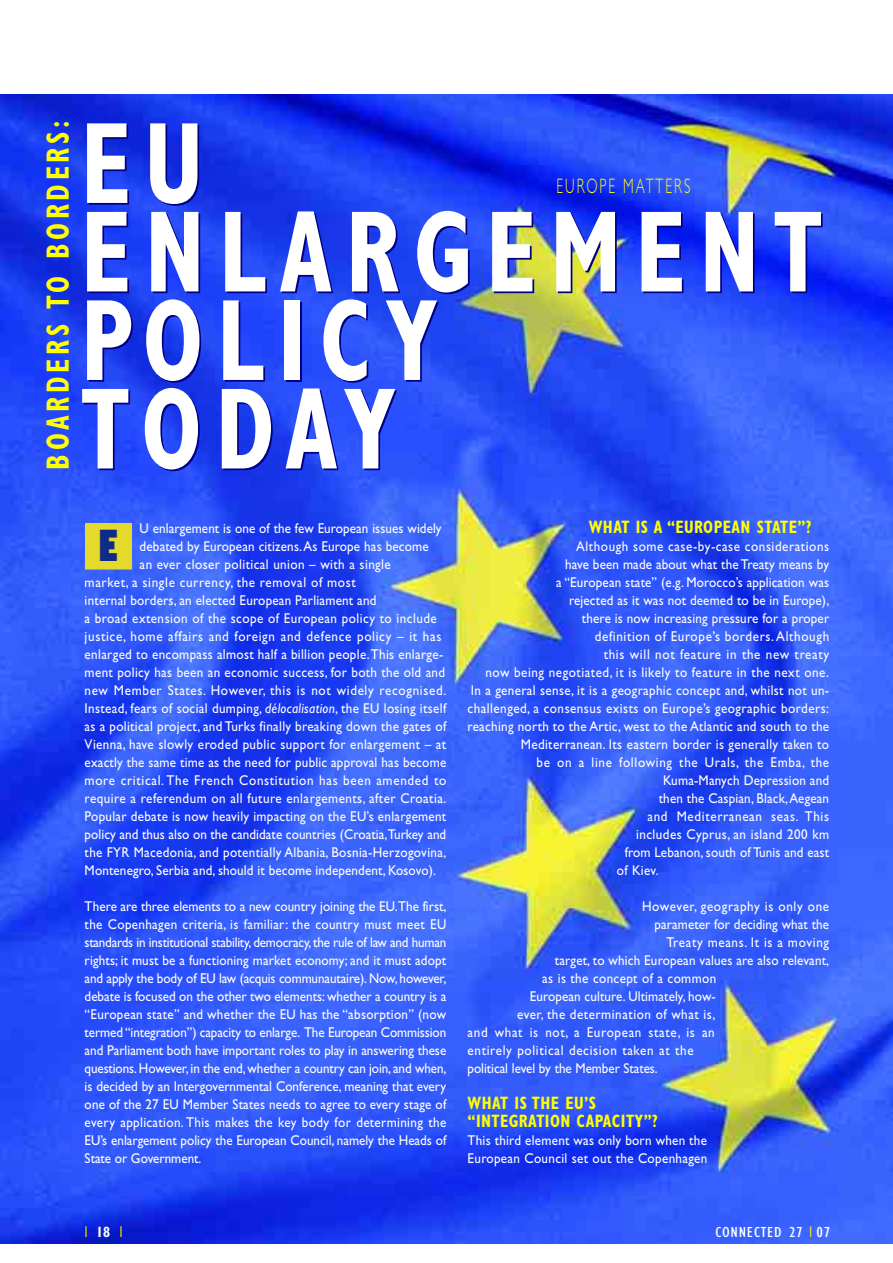
<style>
.page{position:relative;width:893px;height:1263px;background:#fff}
.page>*{position:absolute;margin:0;border:0;box-sizing:border-box;transform-origin:0 0}
.t1{font:700 condensed 116.4px/88.5px "Gill Sans";letter-spacing:.135em;color:#fff;scale:.85 1}
.t2{font:800 condensed 42px "Gill Sans";color:#0e2b88;scale:.95 1}
.t3{font:700 condensed 32.25px "Gill Sans";letter-spacing:.135em;color:#ff0;scale:.85 1}
.t4{font:300 21px "Gill Sans";letter-spacing:.15em;color:#ff0;scale:.65 1}
.t5{font:700 condensed 18px/18px "Gill Sans";letter-spacing:.025em;color:#ff0;scale:.9 1}
.t6{font:300 15.75px "Gill Sans";color:#ff0;scale:1.2 1}
.t7{font:condensed 15px "Gill Sans";letter-spacing:.035em;color:#fff;scale:1.2 1}
.t8{font:14.25px/18px "Gill Sans";letter-spacing:.025em;color:#fff;text-align:justify;scale:.92 1}
.t9{font:14.25px "Gill Sans";letter-spacing:.05em;color:#fff;scale:.92 1}
.t10{font:14.25px "Gill Sans";letter-spacing:.005em;color:#fff;scale:.92 1}
.t11{font:14.25px "Gill Sans";letter-spacing:-.005em;color:#fff;scale:.92 1}
.s1{font-style:italic}
.s2{font-weight:700;font-stretch:condensed;font-size:15px;color:#fff}
.s3{font-weight:300;font-stretch:normal;font-size:15.75px;color:#ff0}
</style>
<div class="page">
<img style="left:0;top:94px;width:893px;height:1149px">
<div style="left:85px;top:523px;width:46px;height:46px;background:#e3da2c"></div>
<h3 class="t3" style="left:46px;top:470px;width:413px;rotate:-90deg">BOARDERS TO BORDERS:</h3>
<h1 class="t1" style="left:81px;top:130px;width:874px">EU<br>ENLARGEMENT<br>POLICY</h1>
<h3 class="t4" style="left:556px;top:178px;width:208px">EUROPE MATTERS</h3>
<h1 class="t1" style="left:81px;top:396px;width:373px">TODAY</h1>
<p class="t10" style="left:140px;top:523px;width:330px">U enlargement is one of the few European issues widely</p>
<p class="t8" style="left:140px;top:539px;width:316px">debated by European citizens.As Europe has become</p>
<p class="t8" style="left:140px;top:557px;width:275px">an ever closer political union – with a single</p>
<p class="t9" style="left:85px;top:577px;width:296px">market, a single currency, the removal of most</p>
<p class="t8" style="left:85px;top:593px;width:319px">internal borders, an elected European Parliament and</p>
<p class="t8" style="left:85px;top:611px;width:384px">a broad extension of the scope of European policy to include</p>
<p class="t9" style="left:85px;top:631px;width:389px">justice, home affairs and foreign and defence policy – it has</p>
<p class="t8" style="left:85px;top:647px;width:391px">enlarged to encompass almost half a billion people.This enlarge-</p>
<p class="t8" style="left:85px;top:665px;width:393px">ment policy has been an economic success, for both the old and</p>
<p class="t9" style="left:85px;top:685px;width:395px">new Member States. However, this is not widely recognised.</p>
<p class="t8" style="left:85px;top:701px;width:395px">Instead, fears of social dumping, <span class="s1">délocalisation</span>, the EU losing itself</p>
<p class="t8" style="left:85px;top:719px;width:395px">as a political project, and Turks finally breaking down the gates of</p>
<p class="t8" style="left:85px;top:737px;width:395px">Vienna, have slowly eroded public support for enlargement – at</p>
<p class="t8" style="left:85px;top:755px;width:395px">exactly the same time as the need for public approval has become</p>
<p class="t9" style="left:85px;top:775px;width:395px">more critical. The French Constitution has been amended to</p>
<p class="t8" style="left:85px;top:791px;width:395px">require a referendum on all future enlargements, after Croatia.</p>
<p class="t8" style="left:85px;top:809px;width:395px">Popular debate is now heavily impacting on the EU’s enlargement</p>
<p class="t10" style="left:85px;top:829px;width:395px">policy and thus also on the candidate countries (Croatia,Turkey and</p>
<p class="t8" style="left:85px;top:845px;width:395px">the FYR Macedonia, and potentially Albania, Bosnia-Herzogovina,</p>
<p class="t8" style="left:85px;top:863px;width:383px">Montenegro, Serbia and, should it become independent, Kosovo).</p>
<p class="t8" style="left:85px;top:899px;width:395px">There are three elements to a new country joining the EU.The first, the Copenhagen criteria, is familiar: the country must meet EU standards in institutional stability, democracy, the rule of law and human rights; it must be a functioning market economy; and it must adopt and apply the body of EU law (acquis communautaire). Now, however, debate is focused on the other two elements: whether a country is a “European state” and whether the EU has the “absorption” (now termed “integration”) capacity to enlarge. The European Commission and Parliament both have important roles to play in answering these questions. However, in the end, whether a country can join, and when, is decided by an Intergovernmental Conference, meaning that every one of the 27 EU Member States needs to agree to every stage of every application. This makes the key body for determining the EU’s enlargement policy the European Council, namely the Heads of State or Government.</p>
<h2 class="t2" style="left:98px;top:528px;width:22px">E</h2>
<p class="t5" style="left:589px;top:520px;width:249px">WHAT IS A “EUROPEAN STATE”?</p>
<p class="t8" style="left:576px;top:539px;width:276px">Although some case-by-case considerations</p>
<p class="t8" style="left:565px;top:557px;width:288px">have been made about what the Treaty means by</p>
<p class="t8" style="left:556px;top:575px;width:298px">a “European state” (e.g. Morocco’s application was</p>
<p class="t8" style="left:569px;top:593px;width:284px">rejected as it was not deemed to be in Europe),</p>
<p class="t8" style="left:582px;top:611px;width:270px">there is now increasing pressure for a proper</p>
<p class="t9" style="left:595px;top:631px;width:256px">definition of Europe’s borders. Although</p>
<p class="t9" style="left:604px;top:649px;width:247px">this will not feature in the new treaty</p>
<p class="t8" style="left:485px;top:665px;width:375px">now being negotiated, it is likely to feature in the next one.</p>
<p class="t8" style="left:471px;top:683px;width:391px">In a general sense, it is a geographic concept and, whilst not un-</p>
<p class="t8" style="left:468px;top:701px;width:395px">challenged, a consensus exists on Europe’s geographic borders:</p>
<p class="t8" style="left:468px;top:719px;width:395px">reaching north to the Artic, west to the Atlantic and south to the</p>
<p class="t8" style="left:521px;top:737px;width:337px">Mediterranean. Its eastern border is generally taken to</p>
<p class="t9" style="left:537px;top:757px;width:319px">be on a line following the Urals, the Emba, the</p>
<p class="t8" style="left:663px;top:773px;width:182px">Kuma-Manych Depression and</p>
<p class="t8" style="left:659px;top:791px;width:187px">then the Caspian, Black,Aegean</p>
<p class="t9" style="left:647px;top:811px;width:199px">and Mediterranean seas. This</p>
<p class="t8" style="left:636px;top:827px;width:211px">includes Cyprus, an island 200 km</p>
<p class="t8" style="left:625px;top:845px;width:224px">from Lebanon, south of Tunis and east</p>
<p class="t8" style="left:617px;top:863px;width:47px">of Kiev.</p>
<p class="t9" style="left:642px;top:901px;width:205px">However, geography is only one</p>
<p class="t10" style="left:655px;top:919px;width:191px">parameter for deciding what the</p>
<p class="t9" style="left:666px;top:937px;width:178px">Treaty means. It is a moving</p>
<p class="t8" style="left:555px;top:953px;width:300px">target, to which European values are also relevant,</p>
<p class="t8" style="left:542px;top:971px;width:191px">as is the concept of a common</p>
<p class="t8" style="left:530px;top:989px;width:204px">European culture. Ultimately, how-</p>
<p class="t8" style="left:517px;top:1007px;width:217px">ever, the determination of what is,</p>
<p class="t9" style="left:468px;top:1027px;width:270px">and what is not, a European state, is an</p>
<p class="t9" style="left:468px;top:1045px;width:247px">entirely political decision taken at the</p>
<p class="t11" style="left:468px;top:1063px;width:208px">political level by the Member States.</p>
<p class="t5" style="left:468px;top:1096px;width:213px">WHAT IS THE EU’S “INTEGRATION CAPACITY”?</p>
<p class="t8" style="left:468px;top:1133px;width:262px">This third element was only born when the<br>European Council set out the Copenhagen</p>
<p class="t6" style="left:84px;top:1226px;width:34px">I<span class="s2">18</span> I</p>
<p class="t7" style="left:715px;top:1227px;width:97px">CONNECTED 27 <span class="s3">I</span> 07</p>
</div>
